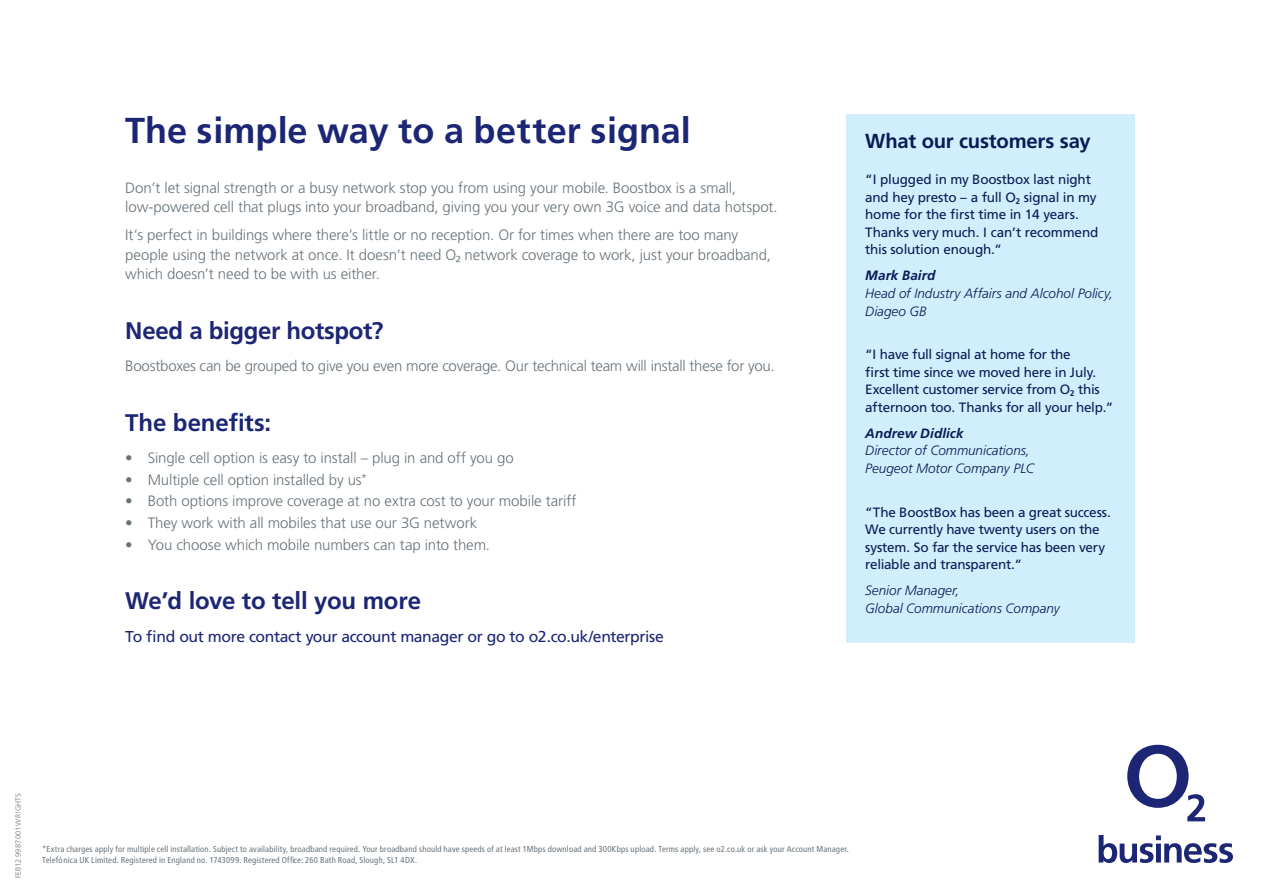
<style>
.page{position:relative;width:1263px;height:893px;background:#fff}
.page>*{position:absolute;margin:0;border:0;box-sizing:border-box;transform-origin:0 0}
.t1{font:36px "Frutiger VCCP65 Bd";letter-spacing:.005em;color:#1c2674}
.t2{font:24px "Frutiger VCCP65 Bd";letter-spacing:-.005em;color:#1c2674}
.t3{font:20.25px "Frutiger VCCP65 Bd";letter-spacing:-.01em;color:#071c55}
.t4{font:15.75px "Frutiger VCCP55 Rm";letter-spacing:-.005em;color:#1c2674}
.t5{font:15px/19.5px "Frutiger VCCP45 Lt";letter-spacing:-.005em;color:#68737a}
.t6{font:13.5px/17.5px "Frutiger VCCP55 Rm";letter-spacing:.005em;color:#071c55}
.t7{font:13.5px/17.5px "Frutiger VCCP46 Lt It";letter-spacing:-.005em;color:#071c55}
.t8{font:13.5px "Frutiger VCCP66 Bd It";letter-spacing:.005em;color:#071c55}
.t9{font:8.7px/10.5px "Frutiger VCCP57 Rm Cn";letter-spacing:.02em;color:#68737a}
.t10{font:7.5px "Frutiger VCCP45 Lt";letter-spacing:.01em;color:#68737a}
</style>
<div class="page">
<svg style="left:1127px;top:745px;width:78px;height:76px"></svg>
<svg style="left:1099px;top:835px;width:134px;height:28px"></svg>
<div style="left:846px;top:114px;width:288px;height:528px;background:#d1eefc"></div>
<h1 class="t1" style="left:125px;top:110px;width:567px">The simple way to a better signal</h1>
<p class="t5" style="left:125px;top:178px;width:654px">Don’t let signal strength or a busy network stop you from using your mobile. Boostbox is a small, low-powered cell that plugs into your broadband, giving you your very own 3G voice and data hotspot.</p>
<p class="t5" style="left:125px;top:225px;width:647px">It’s perfect in buildings where there’s little or no reception. Or for times when there are too many people using the network at once. It doesn’t need ø network coverage to work, just your broadband, which doesn’t need to be with us either.</p>
<h2 class="t2" style="left:125px;top:316px;width:260px">Need a bigger hotspot?</h2>
<p class="t5" style="left:125px;top:356px;width:651px">Boostboxes can be grouped to give you even more coverage. Our technical team will install these for you.</p>
<h2 class="t2" style="left:125px;top:408px;width:147px">The benefits:</h2>
<p class="t5" style="left:125px;top:448px;width:390px">• Single cell option is easy to install – plug in and off you go</p>
<p class="t5" style="left:125px;top:470px;width:243px">• Multiple cell option installed by us*</p>
<p class="t5" style="left:125px;top:491px;width:453px">• Both options improve coverage at no extra cost to your mobile tariff</p>
<p class="t5" style="left:125px;top:513px;width:353px">• They work with all mobiles that use our 3G network</p>
<p class="t5" style="left:125px;top:535px;width:366px">• You choose which mobile numbers can tap into them.</p>
<h2 class="t2" style="left:125px;top:587px;width:297px">We’d love to tell you more</h2>
<p class="t4" style="left:125px;top:627px;width:540px">To find out more contact your account manager or go to o2.co.uk/enterprise</p>
<h3 class="t3" style="left:865px;top:129px;width:227px">What our customers say</h3>
<p class="t6" style="left:865px;top:171px;width:234px">“I plugged in my Boostbox last night and hey presto – a full ø signal in my home for the first time in 14 years.<br>Thanks very much. I can’t recommend this solution enough.”</p>
<p class="t8" style="left:865px;top:268px;width:72px">Mark Baird</p>
<p class="t7" style="left:865px;top:285px;width:250px">Head of Industry Affairs and Alcohol Policy,<br>Diageo GB</p>
<p class="t6" style="left:865px;top:346px;width:249px">“I have full signal at home for the<br>first time since we moved here in July.<br>Excellent customer service from ø this afternoon too. Thanks for all your help.”</p>
<p class="t8" style="left:865px;top:425px;width:100px">Andrew Didlick</p>
<p class="t7" style="left:865px;top:442px;width:170px">Director of Communications,<br>Peugeot Motor Company PLC</p>
<p class="t6" style="left:865px;top:503px;width:247px">“The BoostBox has been a great success.<br>We currently have twenty users on the system. So far the service has been very reliable and transparent.“</p>
<p class="t7" style="left:865px;top:582px;width:196px">Senior Manager,<br>Global Communications Company</p>
<p class="t10" style="left:14px;top:878px;width:86px;rotate:-90deg">FEB12 9987.001 WR!GHTS</p>
<p class="t9" style="left:42px;top:844px;width:808px">*Extra charges apply for multiple cell installation. Subject to availability, broadband required. Your broadband should have speeds of at least 1Mbps download and 300Kbps upload. Terms apply, see o2.co.uk or ask your Account Manager.<br>Telefónica UK Limited. Registered in England no. 1743099. Registered Office: 260 Bath Road, Slough, SL1 4DX.</p>
</div>
